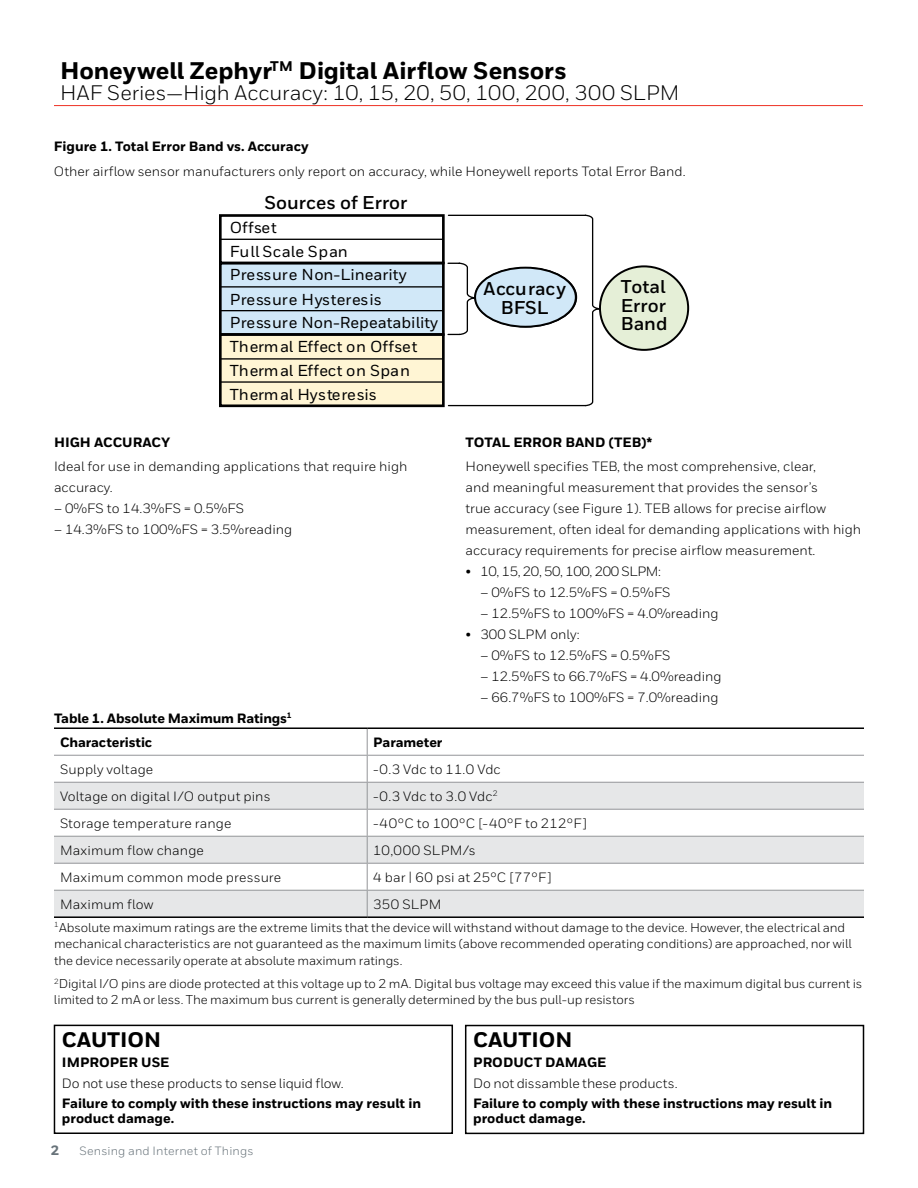
<style>
.page{position:relative;width:918px;height:1188px;background:#fff}
.page>*{position:absolute;margin:0;border:0;box-sizing:border-box;transform-origin:0 0}
.t1{font:800 24px "Honeywell Sans";letter-spacing:-.005em;color:#000}
.t2{font:21px "Honeywell Sans";color:#000}
.t3{font:800 21px "Honeywell Sans";color:#000}
.t4{font:700 18.45px/18.5px "Honeywell Sans";color:#010101;text-align:justify}
.t5{font:500 15.9px/24.5px "Honeywell Sans";color:#010101}
.t6{font:500 15.9px/23.9px "Honeywell Sans";letter-spacing:.025em;color:#010101}
.t7{font:13.5px/21px "Honeywell Sans";color:#000}
.t8{font:800 13.5px/15px "Honeywell Sans";color:#000}
.t9{font:13.5px "Honeywell Sans";letter-spacing:-.03em;color:#000}
.t10{font:13.5px "Honeywell Sans";letter-spacing:.02em;color:#000}
.t11{font:800 13.5px "Honeywell Sans";color:#68737a}
.t12{font:12.75px/16.5px "Honeywell Sans";letter-spacing:-.01em;color:#000}
.t13{font:12px "Honeywell Sans";letter-spacing:.015em;color:#68737a}
</style>
<div class="page">
<hr style="left:54px;top:105px;width:809px;height:1px;background:#ee3124">
<svg style="left:54px;top:729px;width:810px;height:187px"></svg>
<hr style="left:54px;top:755px;width:313px;height:1px;background:#939598">
<hr style="left:367px;top:755px;width:497px;height:1px;background:#939598">
<hr style="left:54px;top:782px;width:313px;height:1px;background:#939598">
<hr style="left:367px;top:782px;width:497px;height:1px;background:#939598">
<hr style="left:54px;top:809px;width:313px;height:1px;background:#939598">
<hr style="left:367px;top:809px;width:497px;height:1px;background:#939598">
<hr style="left:54px;top:836px;width:313px;height:1px;background:#939598">
<hr style="left:367px;top:836px;width:497px;height:1px;background:#939598">
<hr style="left:54px;top:863px;width:313px;height:1px;background:#939598">
<hr style="left:367px;top:863px;width:497px;height:1px;background:#939598">
<hr style="left:54px;top:890px;width:313px;height:1px;background:#939598">
<hr style="left:367px;top:890px;width:497px;height:1px;background:#939598">
<hr style="left:54px;top:727px;width:313px;height:2px;background:#000">
<hr style="left:367px;top:727px;width:497px;height:2px;background:#000">
<hr style="left:54px;top:916px;width:313px;height:2px;background:#000">
<hr style="left:367px;top:916px;width:497px;height:2px;background:#000">
<div style="left:220px;top:263px;width:223px;height:71px;background:#d1e8f8"></div>
<div style="left:219px;top:262px;width:226px;height:74px;border:3px solid #000"></div>
<div style="left:220px;top:335px;width:223px;height:71px;background:#fff5d4"></div>
<div style="left:219px;top:333px;width:226px;height:74px;border:3px solid #000"></div>
<div style="left:600px;top:266px;width:88px;height:84px;background:#e5efd7;border-radius:50%"></div>
<div style="left:599px;top:265px;width:90px;height:86px;border:2px solid #000;border-radius:50%"></div>
<svg style="left:447px;top:214px;width:177px;height:193px"></svg>
<div style="left:219px;top:214px;width:226px;height:50px;background:#fff;border:3px solid #000"></div>
<hr style="left:220px;top:239px;width:223px;height:1px;background:#000">
<hr style="left:220px;top:286px;width:223px;height:2px;background:#000">
<hr style="left:220px;top:310px;width:223px;height:1px;background:#000">
<hr style="left:220px;top:381px;width:223px;height:2px;background:#000">
<hr style="left:221px;top:358px;width:223px;height:2px;background:#000">
<div style="left:54px;top:1025px;width:399px;height:109px;border:2px solid #000"></div>
<div style="left:465px;top:1025px;width:399px;height:109px;border:2px solid #000"></div>
<h1 class="t1" style="left:60px;top:56px;width:508px">Honeywell Zephyr<sup>TM</sup> Digital Airflow Sensors</h1>
<h2 class="t2" style="left:60px;top:80px;width:621px">HAF Series—High Accuracy: 10, 15, 20, 50, 100, 200, 300 SLPM</h2>
<p class="t8" style="left:54px;top:140px;width:256px">Figure 1. Total Error Band vs. Accuracy</p>
<p class="t7" style="left:54px;top:160px;width:633px">Other airflow sensor manufacturers only report on accuracy, while Honeywell reports Total Error Band.</p>
<h3 class="t4" style="left:265px;top:194px;width:144px">Sources of Error</h3>
<p class="t5" style="left:230px;top:216px;width:49px">Offset</p>
<p class="t5" style="left:230px;top:240px;width:120px">Full Scale Span</p>
<p class="t5" style="left:230px;top:263px;width:178px">Pressure Non-Linearity<br>Pressure Hysteresis</p>
<p class="t5" style="left:230px;top:311px;width:210px">Pressure Non-Repeatability</p>
<p class="t6" style="left:230px;top:335px;width:189px">Thermal Effect on Offset<br>Thermal Effect on Span</p>
<p class="t5" style="left:230px;top:382px;width:149px">Thermal Hysteresis</p>
<p class="t8" style="left:54px;top:435px;width:118px">HIGH ACCURACY</p>
<p class="t7" style="left:54px;top:456px;width:355px">Ideal for use in demanding applications that require high accuracy.</p>
<p class="t7" style="left:54px;top:498px;width:192px">– 0%FS to 14.3%FS = 0.5%FS</p>
<p class="t7" style="left:54px;top:519px;width:240px">– 14.3%FS to 100%FS = 3.5%reading</p>
<p class="t8" style="left:60px;top:707px;width:233px;line-height:24px;text-indent:-6px">Table 1. Absolute Maximum Ratings<sup>1<br></sup>Characteristic</p>
<p class="t8" style="left:373px;top:735px;width:71px">Parameter</p>
<h3 class="t4" style="left:483px;top:280px;width:84px;text-align:center">Accuracy<br>BFSL</h3>
<h3 class="t4" style="left:621px;top:278px;width:48px">Total Error Band</h3>
<p class="t8" style="left:465px;top:435px;width:188px">TOTAL ERROR BAND (TEB)*</p>
<p class="t7" style="left:465px;top:456px;width:397px">Honeywell specifies TEB, the most comprehensive, clear,<br>and meaningful measurement that provides the sensor’s<br>true accuracy (see Figure 1). TEB allows for precise airflow measurement, often ideal for demanding applications with high accuracy requirements for precise airflow measurement.</p>
<p class="t9" style="left:465px;top:563px;width:197px">• 10, 15, 20, 50, 100, 200 SLPM:</p>
<p class="t7" style="left:480px;top:582px;width:192px">– 0%FS to 12.5%FS = 0.5%FS</p>
<p class="t7" style="left:480px;top:603px;width:240px">– 12.5%FS to 100%FS = 4.0%reading</p>
<p class="t7" style="left:465px;top:624px;width:116px">• 300 SLPM only:</p>
<p class="t7" style="left:480px;top:645px;width:192px">– 0%FS to 12.5%FS = 0.5%FS</p>
<p class="t7" style="left:480px;top:666px;width:243px">– 12.5%FS to 66.7%FS = 4.0%reading</p>
<p class="t7" style="left:480px;top:687px;width:240px">– 66.7%FS to 100%FS = 7.0%reading</p>
<p class="t7" style="left:60px;top:759px;width:95px">Supply voltage</p>
<p class="t7" style="left:373px;top:759px;width:129px">-0.3 Vdc to 11.0 Vdc</p>
<p class="t7" style="left:60px;top:786px;width:212px">Voltage on digital I/O output pins</p>
<p class="t7" style="left:373px;top:786px;width:126px">-0.3 Vdc to 3.0 Vdc<sup>2</sup></p>
<p class="t7" style="left:60px;top:813px;width:173px">Storage temperature range</p>
<p class="t7" style="left:373px;top:813px;width:215px">-40°C to 100°C [-40°F to 212°F]</p>
<p class="t7" style="left:60px;top:840px;width:145px">Maximum flow change</p>
<p class="t10" style="left:373px;top:842px;width:104px">10,000 SLPM/s</p>
<p class="t7" style="left:60px;top:867px;width:223px">Maximum common mode pressure</p>
<p class="t7" style="left:373px;top:867px;width:180px">4 bar | 60 psi at 25°C [77°F]</p>
<p class="t7" style="left:60px;top:894px;width:95px">Maximum flow</p>
<p class="t7" style="left:373px;top:894px;width:70px">350 SLPM</p>
<p class="t12" style="left:54px;top:919px;width:799px"><sup>1</sup>Absolute maximum ratings are the extreme limits that the device will withstand without damage to the device. However, the electrical and mechanical characteristics are not guaranteed as the maximum limits (above recommended operating conditions) are approached, nor will the device necessarily operate at absolute maximum ratings.</p>
<p class="t12" style="left:54px;top:975px;width:810px"><sup>2</sup>Digital I/O pins are diode protected at this voltage up to 2 mA. Digital bus voltage may exceed this value if the maximum digital bus current is limited to 2 mA or less. The maximum bus current is generally determined by the bus pull-up resistors</p>
<h2 class="t3" style="left:62px;top:1027px;width:101px">CAUTION</h2>
<p class="t8" style="left:62px;top:1055px;width:109px">IMPROPER USE</p>
<p class="t7" style="left:62px;top:1073px;width:283px">Do not use these products to sense liquid flow.</p>
<p class="t8" style="left:62px;top:1096px;width:361px">Failure to comply with these instructions may result in product damage.</p>
<p class="t11" style="left:51px;top:1142px;width:10px">2</p>
<p class="t13" style="left:79px;top:1144px;width:176px">Sensing and Internet of Things</p>
<h2 class="t3" style="left:473px;top:1027px;width:101px">CAUTION</h2>
<p class="t8" style="left:473px;top:1055px;width:135px">PRODUCT DAMAGE</p>
<p class="t7" style="left:473px;top:1073px;width:206px">Do not dissamble these products.</p>
<p class="t8" style="left:473px;top:1096px;width:361px">Failure to comply with these instructions may result in product damage.</p>
</div>
